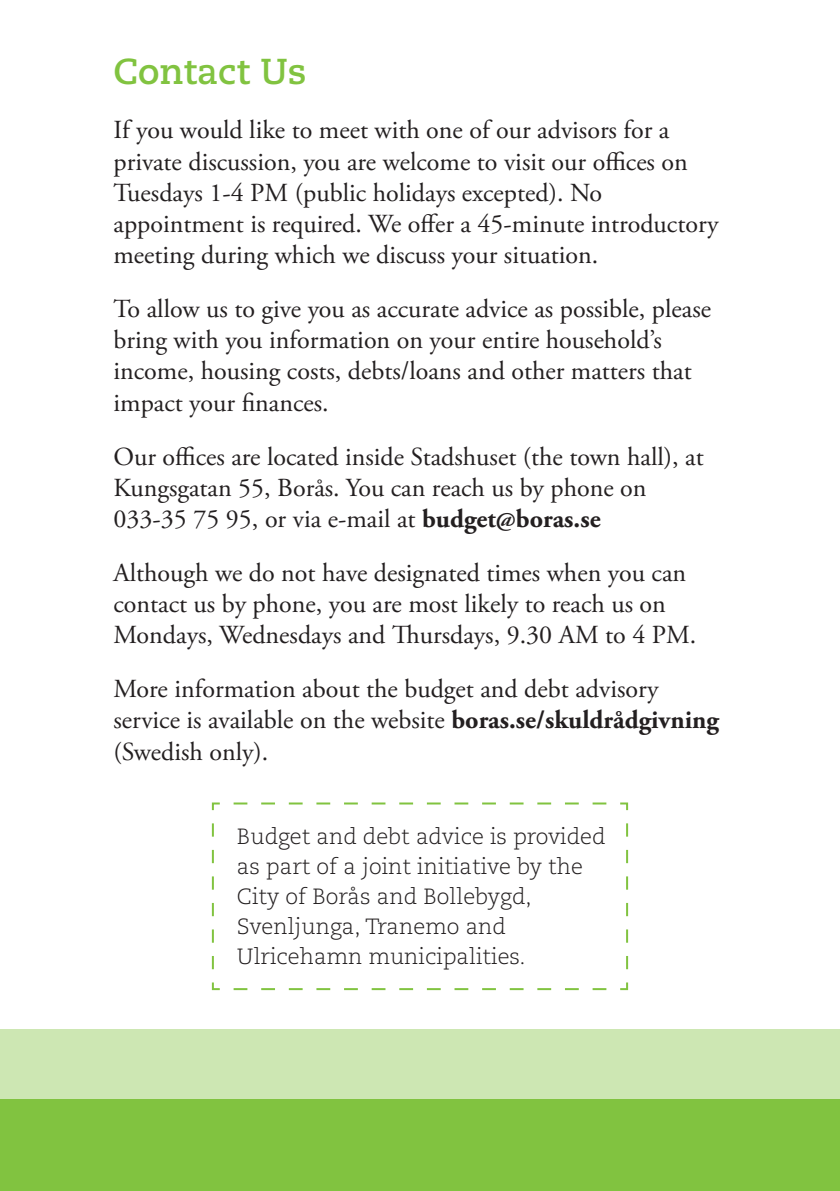
<style>
.page{position:relative;width:840px;height:1191px;background:#fff}
.page>*{position:absolute;margin:0;border:0;box-sizing:border-box;transform-origin:0 0}
.t1{font:700 36px "Caecilia LT Std";color:#81c340}
.t2{font:26px/31.2px "Adobe Garamond Pro";color:#231f20}
.t3{font:300 22px/30px "Caecilia LT Std";color:#231f20}
.s1{font-weight:700}
</style>
<div class="page">
<div style="left:0;top:1029px;width:839px;height:162px;background:#cde7b3"></div>
<svg style="left:211px;top:802px;width:417px;height:189px"></svg>
<div style="left:0;top:1099px;width:839px;height:92px;background:#81c340"></div>
<p class="t1" style="left:113px;top:51px;width:194px">Contact Us</p>
<p class="t2" style="left:113px;top:115px;width:557px">If you would like to meet with one of our advisors for a</p>
<p class="t2" style="left:113px;top:147px;width:575px">private discussion, you are welcome to visit our offices on<br>Tuesdays 1-4 PM (public holidays excepted). No</p>
<p class="t2" style="left:113px;top:209px;width:606px">appointment is required. We offer a 45-minute introductory meeting during which we discuss your situation.</p>
<p class="t2" style="left:113px;top:294px;width:598px">To allow us to give you as accurate advice as possible, please bring with you information on your entire household’s</p>
<p class="t2" style="left:113px;top:356px;width:579px">income, housing costs, debts/loans and other matters that impact your finances.</p>
<p class="t2" style="left:113px;top:441px;width:591px">Our offices are located inside Stadshuset (the town hall), at<br>Kungsgatan 55, Borås. You can reach us by phone on</p>
<p class="t2" style="left:113px;top:504px;width:488px">033-35 75 95, or via e-mail at <span class="s1">budget@boras.se</span></p>
<p class="t2" style="left:113px;top:558px;width:584px">Although we do not have designated times when you can contact us by phone, you are most likely to reach us on<br>Mondays, Wednesdays and Thursdays, 9.30 AM to 4 PM.</p>
<p class="t2" style="left:113px;top:674px;width:606px">More information about the budget and debt advisory service is available on the website <span class="s1">boras.se/skuldrådgivning </span>(Swedish only).</p>
<p class="t3" style="left:237px;top:821px;width:370px">Budget and debt advice is provided as part of a joint initiative by the<br>City of Borås and Bollebygd,</p>
<p class="t3" style="left:237px;top:911px;width:270px">Svenljunga, Tranemo and</p>
<p class="t3" style="left:237px;top:941px;width:290px">Ulricehamn municipalities.</p>
</div>
